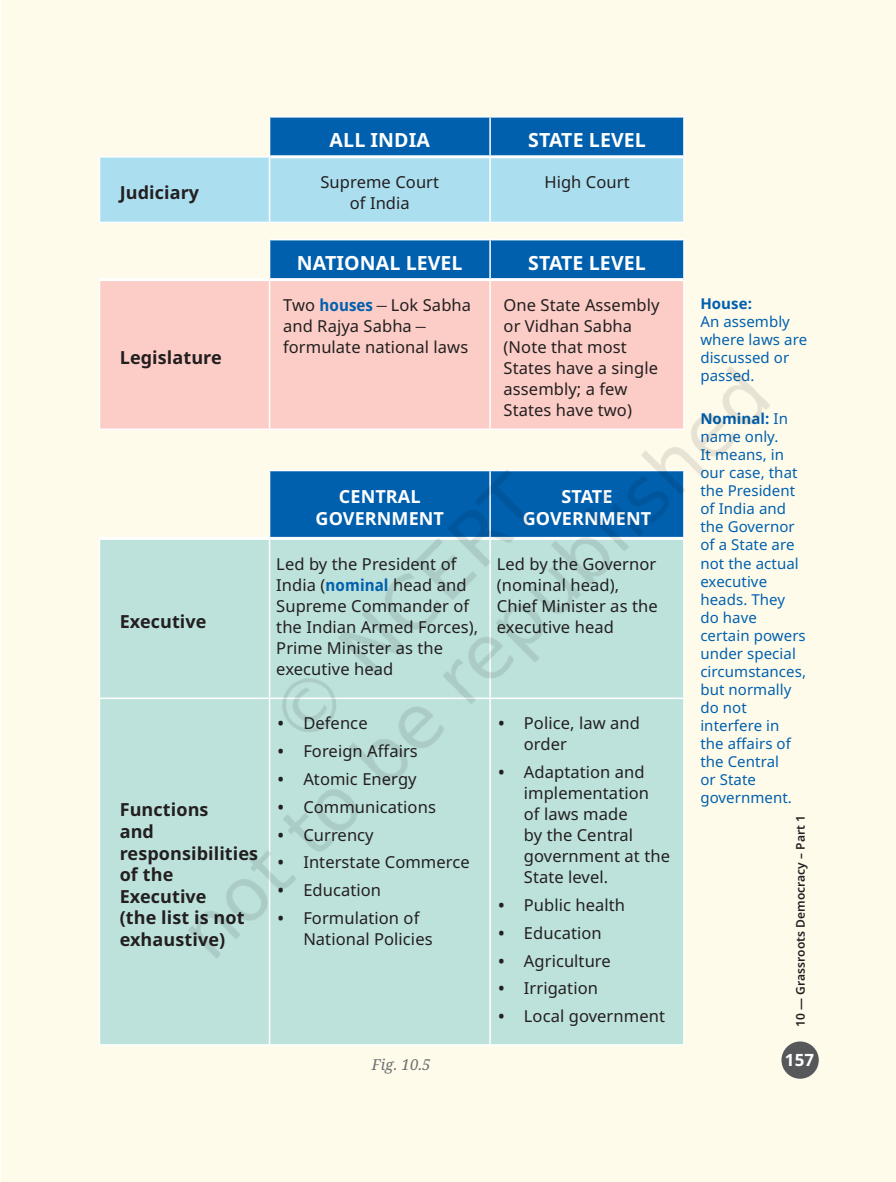
<style>
.page{position:relative;width:896px;height:1182px;background:#fff}
.page>*{position:absolute;margin:0;border:0;box-sizing:border-box;transform-origin:0 0}
.t1{font:700 19.5px "Noto Sans";letter-spacing:.005em;color:#fff}
.t2{font:700 18px/21.6px "Noto Sans";letter-spacing:.005em;color:#231f20}
.t3{font:700 18px/21.6px "Noto Sans";letter-spacing:.005em;color:#fff;text-align:center}
.t4{font:700 16.8px "Noto Sans";color:#fff}
.t5{font:16.5px/21px "Noto Sans";letter-spacing:.005em;color:#231f20}
.t6{font:15px/18px "Noto Sans";letter-spacing:.005em;color:#0160ae}
.t7{font:italic 15px "Noto Serif";color:#6c6d70}
.t8{font:700 15px "Noto Sans";letter-spacing:.005em;color:#0160ae}
.t9{font:600 12px "Noto Sans";letter-spacing:.005em;color:#231f20}
.s1{font-weight:700;font-stretch:semi-condensed;color:#0160ae}
.s2{font-family:"Noto Serif"}
.s3{font-weight:700}
</style>
<div class="page">
<img style="left:1px;top:0;width:894px;height:1181px">
<img style="left:85px;top:290px;width:702px;height:702px">
<p class="t1" style="left:329px;top:126px;width:102px">ALL INDIA</p>
<p class="t1" style="left:528px;top:126px;width:119px">STATE LEVEL</p>
<p class="t2" style="left:120px;top:182px;width:81px">Judiciary</p>
<p class="t5" style="left:320px;top:172px;width:120px;text-align:center">Supreme Court of India</p>
<p class="t5" style="left:544px;top:172px;width:87px">High Court</p>
<p class="t2" style="left:120px;top:347px;width:103px">Legislature</p>
<p class="t1" style="left:297px;top:249px;width:167px">NATIONAL LEVEL</p>
<p class="t1" style="left:528px;top:249px;width:119px">STATE LEVEL</p>
<p class="t5" style="left:283px;top:295px;width:189px">Two <span class="s1">houses</span> <span class="s2">̶</span>Lok Sabha and Rajya Sabha <span class="s2">̶ </span>formulate national laws</p>
<p class="t5" style="left:503px;top:295px;width:157px">One State Assembly or Vidhan Sabha (Note that most<br>States have a single assembly; a few<br>States have two)</p>
<p class="t2" style="left:120px;top:611px;width:88px">Executive</p>
<p class="t2" style="left:120px;top:799px;width:140px">Functions<br>and responsibilities of the<br>Executive<br>(the list is not exhaustive)</p>
<p class="t3" style="left:315px;top:486px;width:130px">CENTRAL<br>GOVERNMENT</p>
<p class="t3" style="left:522px;top:486px;width:130px">STATE<br>GOVERNMENT</p>
<p class="t5" style="left:276px;top:553px;width:203px">Led by the President of<br>India (<span class="s1">nominal</span> head and<br>Supreme Commander of the Indian Armed Forces),<br>Prime Minister as the executive head</p>
<p class="t5" style="left:496px;top:553px;width:162px">Led by the Governor (nominal head),<br>Chief Minister as the executive head</p>
<p class="t5" style="left:278px;top:713px;width:91px"><span class="s2">•</span> Defence</p>
<p class="t5" style="left:278px;top:741px;width:141px"><span class="s2">•</span> Foreign Affairs</p>
<p class="t5" style="left:278px;top:769px;width:140px"><span class="s2">•</span> Atomic Energy</p>
<p class="t5" style="left:278px;top:796px;width:159px"><span class="s2">•</span> Communications</p>
<p class="t5" style="left:278px;top:824px;width:97px"><span class="s2">•</span> Currency</p>
<p class="t5" style="left:278px;top:852px;width:193px"><span class="s2">•</span> Interstate Commerce</p>
<p class="t5" style="left:278px;top:880px;width:105px"><span class="s2">•</span> Education</p>
<p class="t5" style="left:303px;top:907px;width:131px;text-indent:-26px"><span class="s2">•</span> Formulation of<br>National Policies</p>
<p class="t7" style="left:371px;top:1054px;width:60px">Fig. 10.5</p>
<p class="t5" style="left:523px;top:713px;width:117px;text-indent:-26px"><span class="s2">•</span> Police, law and order</p>
<p class="t5" style="left:523px;top:762px;width:147px;text-indent:-26px"><span class="s2">•</span> Adaptation and implementation<br>of laws made<br>by the Central government at the<br>State level.</p>
<p class="t5" style="left:498px;top:895px;width:128px"><span class="s2">•</span> Public health</p>
<p class="t5" style="left:498px;top:922px;width:105px"><span class="s2">•</span> Education</p>
<p class="t5" style="left:498px;top:950px;width:114px"><span class="s2">•</span> Agriculture</p>
<p class="t5" style="left:498px;top:978px;width:101px"><span class="s2">•</span> Irrigation</p>
<p class="t5" style="left:498px;top:1006px;width:168px"><span class="s2">•</span> Local government</p>
<p class="t8" style="left:700px;top:293px;width:53px">House:</p>
<p class="t6" style="left:700px;top:313px;width:108px">An assembly where laws are discussed or passed.</p>
<p class="t6" style="left:700px;top:410px;width:107px"><span class="s3">Nominal:</span> In name only.<br>It means, in our case, that the President of India and the Governor of a State are not the actual executive heads. They do have certain powers under special circumstances, but normally do not interfere in the affairs of the Central<br>or State government.</p>
<p class="t9" style="left:791px;top:1027px;width:214px;rotate:-90deg">10 ― Grassroots Democracy – Part 1</p>
<p class="t4" style="left:784px;top:1048px;width:31px">157</p>
</div>
